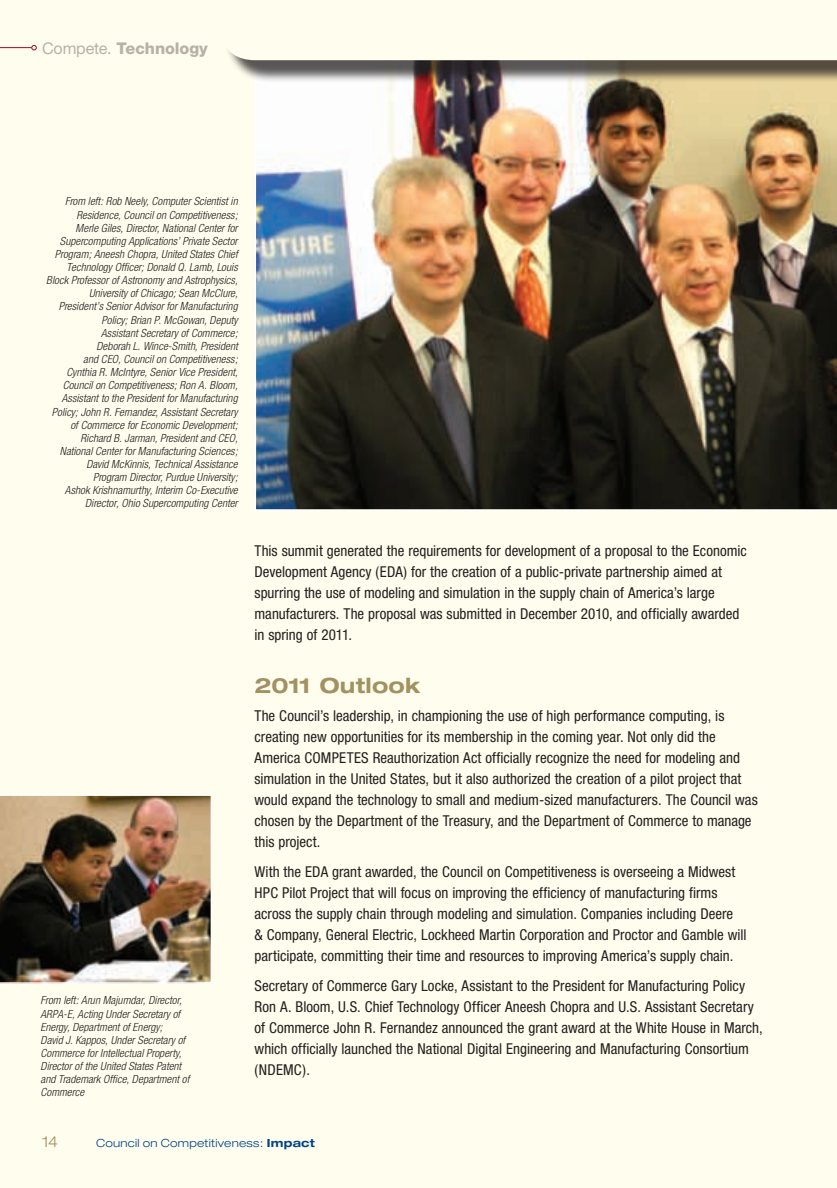
<style>
.page{position:relative;width:837px;height:1188px;background:#fffdee}
.page>*{position:absolute;margin:0;border:0;box-sizing:border-box;transform-origin:0 0}
.t1{font:700 expanded 21px "Helvetica Neue";letter-spacing:.01em;color:#a29161}
.t2{font:800 16.2px "Helvetica Neue";letter-spacing:-.005em;color:#b8b1a8}
.t3{font:condensed 15px/21px "Helvetica Neue";color:#231f20}
.t4{font:300 expanded 15px "Helvetica Neue";color:#a29161}
.t5{font:italic 300 condensed 11.25px/13.2px "Helvetica Neue";letter-spacing:.005em;color:#231f20;text-align:right}
.t6{font:300 expanded 11.25px "Helvetica Neue";letter-spacing:.025em;color:#014588}
.s1{font-weight:400}
.s2{font-weight:700}
</style>
<div class="page">
<hr style="left:0;top:47px;width:36px;height:1px;background:#97111e">
<svg style="left:31px;top:45px;width:6px;height:5px"></svg>
<img style="left:255px;top:83px;width:582px;height:428px">
<div style="left:223px;top:0;width:614px;height:83px;background:#231f20;opacity:.75"></div>
<svg style="left:223px;top:0;width:614px;height:60px"></svg>
<img style="left:0;top:795px;width:212px;height:189px">
<p class="t2" style="left:42px;top:38px;width:167px"><span class="s1">Compete.</span> Technology</p>
<p class="t5" style="left:46px;top:195px;width:193px">From left: Rob Neely, Computer Scientist in Residence, Council on Competitiveness;<br>Merle Giles, Director, National Center for Supercomputing Applications’ Private Sector Program; Aneesh Chopra, United States Chief Technology Officer; Donald Q. Lamb, Louis Block Professor of Astronomy and Astrophysics, University of Chicago; Sean McClure, President’s Senior Advisor for Manufacturing Policy; Brian P. McGowan, Deputy<br>Assistant Secretary of Commerce;<br>Deborah L. Wince-Smith, President<br>and CEO, Council on Competitiveness;<br>Cynthia R. McIntyre, Senior Vice President, Council on Competitiveness; Ron A. Bloom, Assistant to the President for Manufacturing Policy; John R. Fernandez, Assistant Secretary of Commerce for Economic Development; Richard B. Jarman, President and CEO, National Center for Manufacturing Sciences; David McKinnis, Technical Assistance<br>Program Director, Purdue University;<br>Ashok Krishnamurthy, Interim Co-Executive Director, Ohio Supercomputing Center</p>
<p class="t5" style="left:40px;top:994px;width:150px;text-align:left">From left: Arun Majumdar, Director,<br>ARPA-E, Acting Under Secretary of<br>Energy, Department of Energy;<br>David J. Kappos, Under Secretary of<br>Commerce for Intellectual Property,<br>Director of the United States Patent and Trademark Office, Department of<br>Commerce</p>
<p class="t3" style="left:255px;top:540px;width:494px">This summit generated the requirements for development of a proposal to the Economic Development Agency (EDA) for the creation of a public-private partnership aimed at spurring the use of modeling and simulation in the supply chain of America’s large manufacturers. The proposal was submitted in December 2010, and officially awarded in spring of 2011.</p>
<h1 class="t1" style="left:255px;top:673px;width:167px">2011 Outlook</h1>
<p class="t3" style="left:255px;top:705px;width:505px">The Council’s leadership, in championing the use of high performance computing, is creating new opportunities for its membership in the coming year. Not only did the America COMPETES Reauthorization Act officially recognize the need for modeling and simulation in the United States, but it also authorized the creation of a pilot project that would expand the technology to small and medium-sized manufacturers. The Council was chosen by the Department of the Treasury, and the Department of Commerce to manage this project.</p>
<p class="t3" style="left:255px;top:861px;width:493px">With the EDA grant awarded, the Council on Competitiveness is overseeing a Midwest HPC Pilot Project that will focus on improving the efficiency of manufacturing firms across the supply chain through modeling and simulation. Companies including Deere<br>&amp; Company, General Electric, Lockheed Martin Corporation and Proctor and Gamble will participate, committing their time and resources to improving America’s supply chain.</p>
<p class="t3" style="left:255px;top:975px;width:510px">Secretary of Commerce Gary Locke, Assistant to the President for Manufacturing Policy Ron A. Bloom, U.S. Chief Technology Officer Aneesh Chopra and U.S. Assistant Secretary of Commerce John R. Fernandez announced the grant award at the White House in March, which officially launched the National Digital Engineering and Manufacturing Consortium (NDEMC).</p>
<p class="t4" style="left:42px;top:1133px;width:18px">14</p>
<p class="t6" style="left:96px;top:1136px;width:220px">Council on Competitiveness: <span class="s2">Impact</span></p>
</div>
